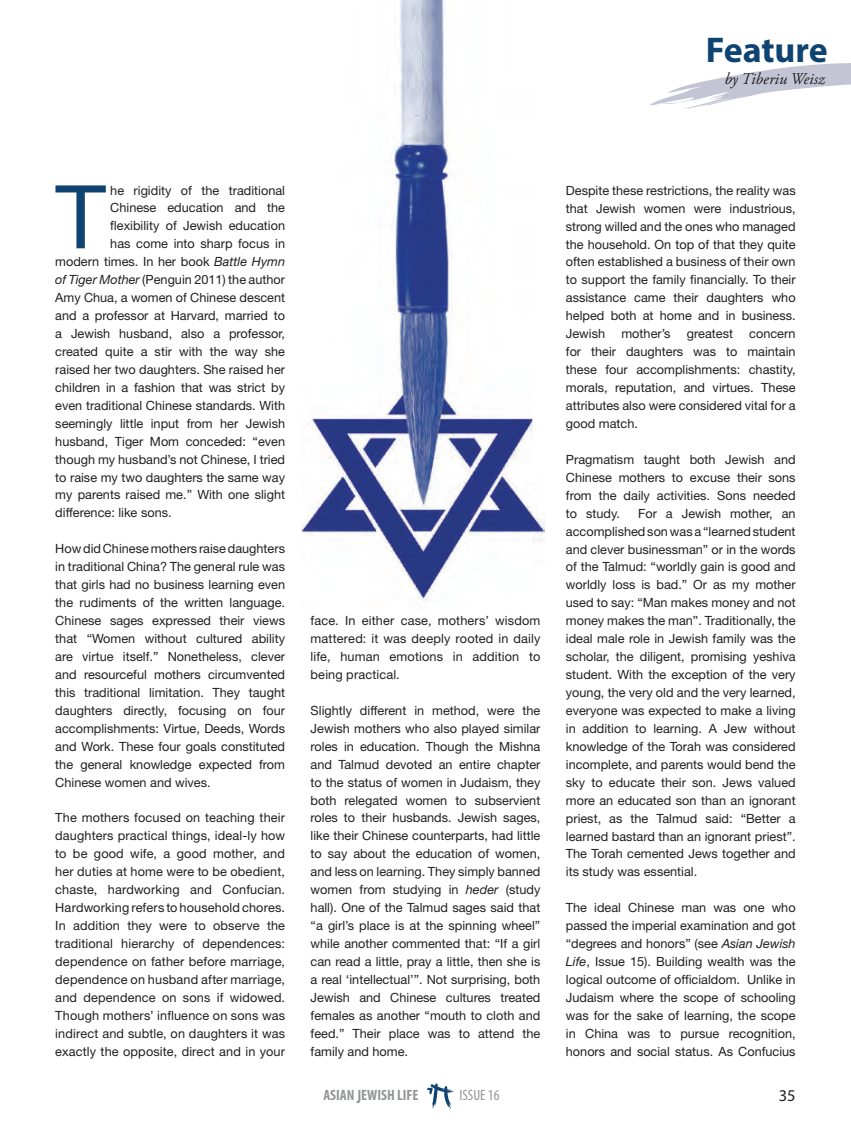
<style>
.page{position:relative;width:851px;height:1127px;background:#fff}
.page>*{position:absolute;margin:0;border:0;box-sizing:border-box;transform-origin:0 0}
.t1{font:88.05px "Helvetica Neue LT Std";color:#0f4371}
.t2{font:700 35.85px "Myriad Pro";letter-spacing:-.005em;color:#0f4371}
.t3{font:italic 16.5px "Adobe Garamond Pro";color:#231f20}
.t4{font:16.5px "Myriad Pro";color:#231f20}
.t5{font:700 condensed 15px "Myriad Pro";color:#939598}
.t6{font:condensed 15px "Myriad Pro";color:#939598}
.t7{font:12.75px/18px "Helvetica Neue LT Std";color:#231f20;text-align:justify}
.s1{font-style:italic}
.s2{font-size:19.35px}
</style>
<div class="page">
<img style="left:301px;top:0;width:243px;height:602px">
<svg style="left:427px;top:1083px;width:27px;height:25px"></svg>
<svg style="left:650px;top:63px;width:200px;height:46px"></svg>
<h2 class="t2" style="left:705px;top:26px;width:123px">Feature</h2>
<p class="t3" style="left:724px;top:69px;width:102px">by Tiberiu Weisz</p>
<h1 class="t1" style="left:55px;top:164px;width:52px">T</h1>
<p class="t7" style="left:110px;top:181px;width:176px">he rigidity of the traditional</p>
<p class="t7" style="left:110px;top:199px;width:176px">Chinese education and the</p>
<p class="t7" style="left:110px;top:217px;width:176px">flexibility of Jewish education</p>
<p class="t7" style="left:110px;top:235px;width:176px">has come into sharp focus in</p>
<p class="t7" style="left:55px;top:253px;width:231px">modern times. In her book <span class="s1">Battle Hymn</span></p>
<p class="t7" style="left:55px;top:270px;width:231px"><span class="s1">of Tiger Mother</span> (Penguin 2011) the author</p>
<p class="t7" style="left:55px;top:288px;width:231px">Amy Chua, a women of Chinese descent</p>
<p class="t7" style="left:55px;top:306px;width:231px">and a professor at Harvard, married to</p>
<p class="t7" style="left:55px;top:324px;width:231px">a Jewish husband, also a professor,</p>
<p class="t7" style="left:55px;top:342px;width:231px">created quite a stir with the way she</p>
<p class="t7" style="left:55px;top:360px;width:231px">raised her two daughters. She raised her</p>
<p class="t7" style="left:55px;top:378px;width:231px">children in a fashion that was strict by</p>
<p class="t7" style="left:55px;top:396px;width:231px">even traditional Chinese standards. With</p>
<p class="t7" style="left:55px;top:414px;width:231px">seemingly little input from her Jewish</p>
<p class="t7" style="left:55px;top:432px;width:231px">husband, Tiger Mom conceded: “even</p>
<p class="t7" style="left:55px;top:450px;width:231px">though my husband’s not Chinese, I tried</p>
<p class="t7" style="left:55px;top:468px;width:231px">to raise my two daughters the same way</p>
<p class="t7" style="left:55px;top:486px;width:231px">my parents raised me.” With one slight</p>
<p class="t7" style="left:55px;top:504px;width:118px">difference: like sons.</p>
<p class="t7" style="left:55px;top:539px;width:231px">How did Chinese mothers raise daughters in traditional China? The general rule was that girls had no business learning even the rudiments of the written language.<br>Chinese sages expressed their views that “Women without cultured ability are virtue itself.” Nonetheless, clever and resourceful mothers circumvented this traditional limitation. They taught daughters directly, focusing on four accomplishments: Virtue, Deeds, Words and Work. These four goals constituted the general knowledge expected from Chinese women and wives.</p>
<p class="t7" style="left:55px;top:809px;width:231px">The mothers focused on teaching their daughters practical things, ideal-ly how to be good wife, a good mother, and her duties at home were to be obedient, chaste, hardworking and Confucian.<br>Hardworking refers to household chores.<br>In addition they were to observe the traditional hierarchy of dependences: dependence on father before marriage, dependence on husband after marriage, and dependence on sons if widowed.<br>Though mothers’ influence on sons was indirect and subtle, on daughters it was exactly the opposite, direct and in your</p>
<p class="t7" style="left:310px;top:611px;width:231px">face. In either case, mothers’ wisdom mattered: it was deeply rooted in daily life, human emotions in addition to being practical.</p>
<p class="t7" style="left:310px;top:701px;width:231px">Slightly different in method, were the Jewish mothers who also played similar roles in education. Though the Mishna and Talmud devoted an entire chapter to the status of women in Judaism, they both relegated women to subservient roles to their husbands. Jewish sages, like their Chinese counterparts, had little to say about the education of women, and less on learning. They simply banned women from studying in <span class="s1">heder</span> (study hall). One of the Talmud sages said that “a girl’s place is at the spinning wheel” while another commented that: “If a girl can read a little, pray a little, then she is a real ‘intellectual’”. Not surprising, both Jewish and Chinese cultures treated females as another “mouth to cloth and feed.” Their place was to attend the family and home.</p>
<p class="t7" style="left:566px;top:181px;width:231px">Despite these restrictions, the reality was that Jewish women were industrious, strong willed and the ones who managed the household. On top of that they quite often established a business of their own to support the family financially. To their assistance came their daughters who helped both at home and in business.<br>Jewish</p>
<p class="t7" style="left:621px;top:324px;width:51px">mother’s</p>
<p class="t7" style="left:686px;top:324px;width:48px">greatest</p>
<p class="t7" style="left:566px;top:324px;width:231px;text-indent:183px">concern for their daughters was to maintain these four accomplishments: chastity, morals, reputation, and virtues. These attributes also were considered vital for a good match.</p>
<p class="t7" style="left:566px;top:450px;width:231px">Pragmatism taught both Jewish and Chinese mothers to excuse their sons from the daily activities. Sons needed to study.</p>
<p class="t7" style="left:566px;top:504px;width:231px;text-indent:72px">For a Jewish mother, an accomplished son was a “learned student and clever businessman” or in the words of the Talmud: “worldly gain is good and worldly loss is bad.” Or as my mother used to say: “Man makes money and not money makes the man”. Traditionally, the ideal male role in Jewish family was the scholar, the diligent, promising yeshiva student. With the exception of the very young, the very old and the very learned, everyone was expected to make a living in addition to learning. A Jew without knowledge of the Torah was considered incomplete, and parents would bend the sky to educate their son. Jews valued more an educated son than an ignorant priest, as the Talmud said: “Better a learned bastard than an ignorant priest”.<br>The Torah cemented Jews together and its study was essential.</p>
<p class="t7" style="left:566px;top:898px;width:231px">The ideal Chinese man was one who passed the imperial examination and got “degrees and honors” (see <span class="s1">Asian Jewish Life</span>, Issue 15). Building wealth was the logical outcome of officialdom. Unlike in Judaism where the scope of schooling was for the sake of learning, the scope in China was to pursue recognition, honors and social status. As Confucius</p>
<p class="t5" style="left:323px;top:1086px;width:97px">ASIAN <span class="s2">J</span>EWISH LIFE</p>
<p class="t6" style="left:459px;top:1086px;width:41px">ISSUE 16</p>
<p class="t4" style="left:778px;top:1085px;width:18px">35</p>
</div>
